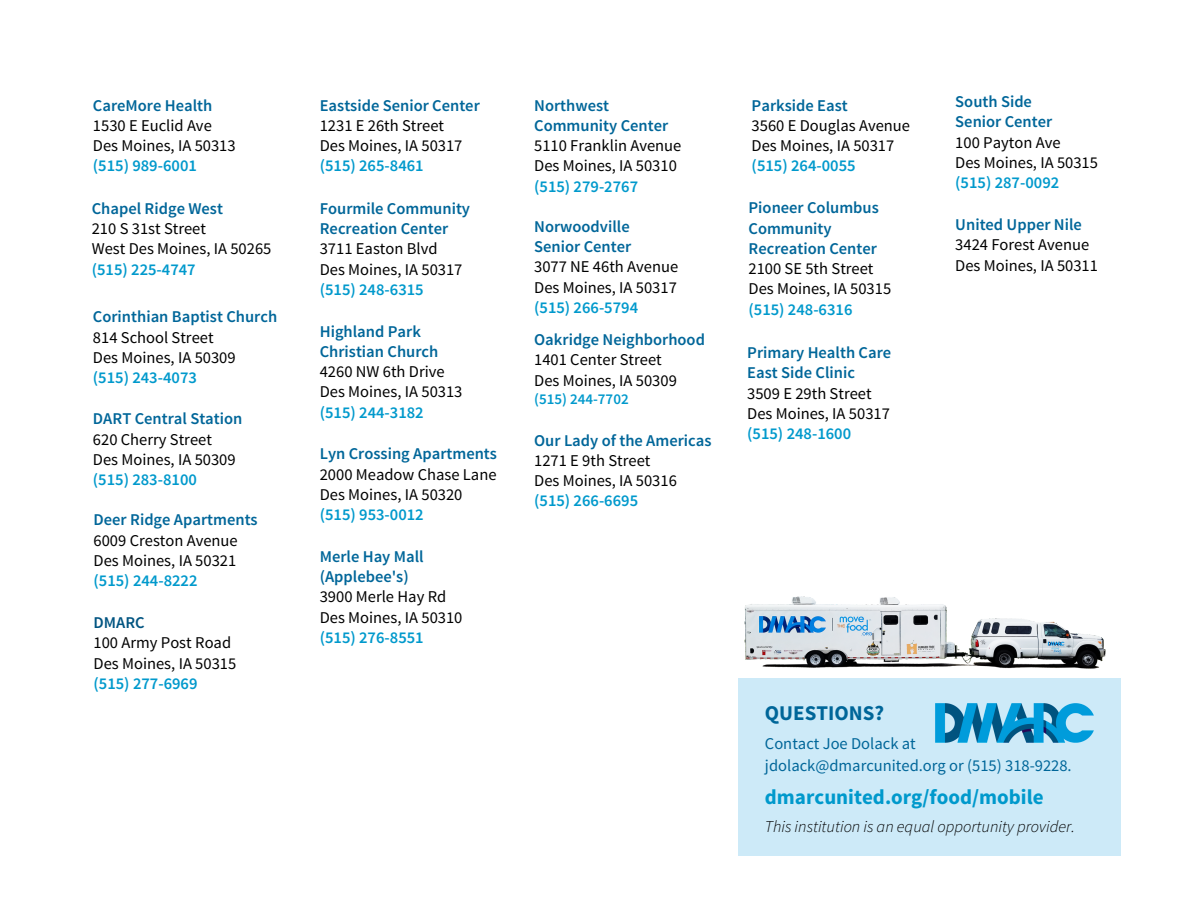
<style>
.page{position:relative;width:1188px;height:918px;background:#fff}
.page>*{position:absolute;margin:0;border:0;box-sizing:border-box;transform-origin:0 0}
.t1{font:700 21px "Source Sans Pro";color:#09c}
.t2{font:700 21px "Source Sans Pro";color:#069}
.t3{font:16.5px "Source Sans Pro";color:#000}
.t4{font:600 16.5px "Source Sans Pro";color:#069}
.t5{font:600 16.5px "Source Sans Pro";color:#09c}
.t6{font:16.5px "Source Sans Pro";color:#069}
.t7{font:italic 300 16.5px "Source Sans Pro";color:#000}
.t8{font:600 16.5px "Source Sans Pro";color:#005481}
.t9{font:600 15px "Source Sans Pro";color:#09c}
</style>
<div class="page">
<div style="left:738px;top:678px;width:383px;height:177px;background:#cdeaf8"></div>
<img style="left:935px;top:703px;width:159px;height:40px">
<img style="left:744px;top:596px;width:362px;height:73px">
<p class="t4" style="left:93px;top:94px;width:121px">CareMore Health</p>
<p class="t3" style="left:93px;top:115px;width:120px">1530 E Euclid Ave</p>
<p class="t3" style="left:93px;top:135px;width:144px">Des Moines, IA 50313</p>
<p class="t5" style="left:93px;top:155px;width:105px">(515) 989-6001</p>
<p class="t4" style="left:92px;top:198px;width:133px">Chapel Ridge West</p>
<p class="t3" style="left:92px;top:218px;width:116px">210 S 31st Street</p>
<p class="t3" style="left:92px;top:238px;width:181px">West Des Moines, IA 50265</p>
<p class="t5" style="left:92px;top:258px;width:105px">(515) 225-4747</p>
<p class="t4" style="left:93px;top:306px;width:186px">Corinthian Baptist Church</p>
<p class="t3" style="left:93px;top:326px;width:122px">814 School Street</p>
<p class="t3" style="left:93px;top:347px;width:144px">Des Moines, IA 50309</p>
<p class="t5" style="left:93px;top:367px;width:105px">(515) 243-4073</p>
<p class="t4" style="left:93px;top:408px;width:151px">DART Central Station</p>
<p class="t3" style="left:93px;top:428px;width:120px">620 Cherry Street</p>
<p class="t3" style="left:93px;top:449px;width:144px">Des Moines, IA 50309</p>
<p class="t5" style="left:93px;top:469px;width:105px">(515) 283-8100</p>
<p class="t4" style="left:94px;top:509px;width:166px">Deer Ridge Apartments</p>
<p class="t3" style="left:94px;top:529px;width:146px">6009 Creston Avenue</p>
<p class="t3" style="left:94px;top:550px;width:144px">Des Moines, IA 50321</p>
<p class="t5" style="left:94px;top:570px;width:105px">(515) 244-8222</p>
<p class="t8" style="left:94px;top:612px;width:53px">DMARC</p>
<p class="t3" style="left:94px;top:632px;width:139px">100 Army Post Road</p>
<p class="t3" style="left:94px;top:652px;width:144px">Des Moines, IA 50315</p>
<p class="t5" style="left:94px;top:673px;width:105px">(515) 277-6969</p>
<p class="t4" style="left:320px;top:94px;width:162px">Eastside Senior Center</p>
<p class="t3" style="left:320px;top:115px;width:126px">1231 E 26th Street</p>
<p class="t3" style="left:320px;top:135px;width:144px">Des Moines, IA 50317</p>
<p class="t5" style="left:320px;top:155px;width:105px">(515) 265-8461</p>
<p class="t4" style="left:320px;top:198px;width:152px">Fourmile Community</p>
<p class="t4" style="left:320px;top:218px;width:130px">Recreation Center</p>
<p class="t3" style="left:320px;top:238px;width:119px">3711 Easton Blvd</p>
<p class="t3" style="left:320px;top:258px;width:144px">Des Moines, IA 50317</p>
<p class="t5" style="left:320px;top:279px;width:105px">(515) 248-6315</p>
<p class="t4" style="left:320px;top:320px;width:103px">Highland Park</p>
<p class="t4" style="left:320px;top:341px;width:120px">Christian Church</p>
<p class="t3" style="left:320px;top:361px;width:126px">4260 NW 6th Drive</p>
<p class="t3" style="left:320px;top:381px;width:144px">Des Moines, IA 50313</p>
<p class="t5" style="left:320px;top:401px;width:105px">(515) 244-3182</p>
<p class="t4" style="left:320px;top:443px;width:179px">Lyn Crossing Apartments</p>
<p class="t3" style="left:320px;top:463px;width:178px">2000 Meadow Chase Lane</p>
<p class="t3" style="left:320px;top:484px;width:144px">Des Moines, IA 50320</p>
<p class="t5" style="left:320px;top:504px;width:105px">(515) 953-0012</p>
<p class="t4" style="left:320px;top:546px;width:105px">Merle Hay Mall</p>
<p class="t4" style="left:320px;top:566px;width:90px">(Applebee's)</p>
<p class="t3" style="left:320px;top:586px;width:128px">3900 Merle Hay Rd</p>
<p class="t3" style="left:320px;top:606px;width:144px">Des Moines, IA 50310</p>
<p class="t5" style="left:320px;top:627px;width:105px">(515) 276-8551</p>
<p class="t4" style="left:534px;top:94px;width:76px">Northwest</p>
<p class="t4" style="left:534px;top:115px;width:136px">Community Center</p>
<p class="t3" style="left:534px;top:135px;width:149px">5110 Franklin Avenue</p>
<p class="t3" style="left:534px;top:155px;width:144px">Des Moines, IA 50310</p>
<p class="t5" style="left:534px;top:175px;width:105px">(515) 279-2767</p>
<p class="t4" style="left:534px;top:216px;width:97px">Norwoodville</p>
<p class="t4" style="left:534px;top:236px;width:99px">Senior Center</p>
<p class="t3" style="left:534px;top:256px;width:146px">3077 NE 46th Avenue</p>
<p class="t3" style="left:534px;top:276px;width:144px">Des Moines, IA 50317</p>
<p class="t5" style="left:534px;top:297px;width:105px">(515) 266-5794</p>
<p class="t4" style="left:534px;top:329px;width:172px">Oakridge Neighborhood</p>
<p class="t3" style="left:534px;top:349px;width:129px">1401 Center Street</p>
<p class="t3" style="left:534px;top:369px;width:144px">Des Moines, IA 50309</p>
<p class="t9" style="left:534px;top:389px;width:96px">(515) 244-7702</p>
<p class="t4" style="left:534px;top:429px;width:179px">Our Lady of the Americas</p>
<p class="t3" style="left:534px;top:450px;width:118px">1271 E 9th Street</p>
<p class="t3" style="left:534px;top:470px;width:144px">Des Moines, IA 50316</p>
<p class="t5" style="left:534px;top:490px;width:105px">(515) 266-6695</p>
<p class="t4" style="left:752px;top:94px;width:98px">Parkside East</p>
<p class="t3" style="left:752px;top:115px;width:160px">3560 E Douglas Avenue</p>
<p class="t3" style="left:752px;top:135px;width:144px">Des Moines, IA 50317</p>
<p class="t5" style="left:752px;top:155px;width:105px">(515) 264-0055</p>
<p class="t4" style="left:749px;top:197px;width:132px">Pioneer Columbus</p>
<p class="t4" style="left:749px;top:217px;width:85px">Community</p>
<p class="t4" style="left:749px;top:238px;width:130px">Recreation Center</p>
<p class="t3" style="left:749px;top:258px;width:127px">2100 SE 5th Street</p>
<p class="t3" style="left:749px;top:278px;width:144px">Des Moines, IA 50315</p>
<p class="t5" style="left:749px;top:298px;width:105px">(515) 248-6316</p>
<p class="t4" style="left:747px;top:342px;width:145px">Primary Health Care</p>
<p class="t4" style="left:747px;top:362px;width:109px">East Side Clinic</p>
<p class="t3" style="left:747px;top:383px;width:126px">3509 E 29th Street</p>
<p class="t3" style="left:747px;top:403px;width:144px">Des Moines, IA 50317</p>
<p class="t5" style="left:747px;top:423px;width:105px">(515) 248-1600</p>
<p class="t4" style="left:955px;top:91px;width:78px">South Side</p>
<p class="t4" style="left:955px;top:111px;width:99px">Senior Center</p>
<p class="t3" style="left:955px;top:131px;width:107px">100 Payton Ave</p>
<p class="t3" style="left:955px;top:152px;width:144px">Des Moines, IA 50315</p>
<p class="t5" style="left:955px;top:172px;width:105px">(515) 287-0092</p>
<p class="t4" style="left:955px;top:214px;width:128px">United Upper Nile</p>
<p class="t3" style="left:955px;top:234px;width:135px">3424 Forest Avenue</p>
<p class="t3" style="left:955px;top:254px;width:144px">Des Moines, IA 50311</p>
<p class="t2" style="left:765px;top:699px;width:121px">QUESTIONS?</p>
<p class="t6" style="left:765px;top:733px;width:152px">Contact Joe Dolack at</p>
<p class="t6" style="left:765px;top:755px;width:308px">jdolack@dmarcunited.org or (515) 318-9228.</p>
<p class="t1" style="left:765px;top:784px;width:280px">dmarcunited.org/food/mobile</p>
<p class="t7" style="left:765px;top:816px;width:312px">This institution is an equal opportunity provider.</p>
</div>
